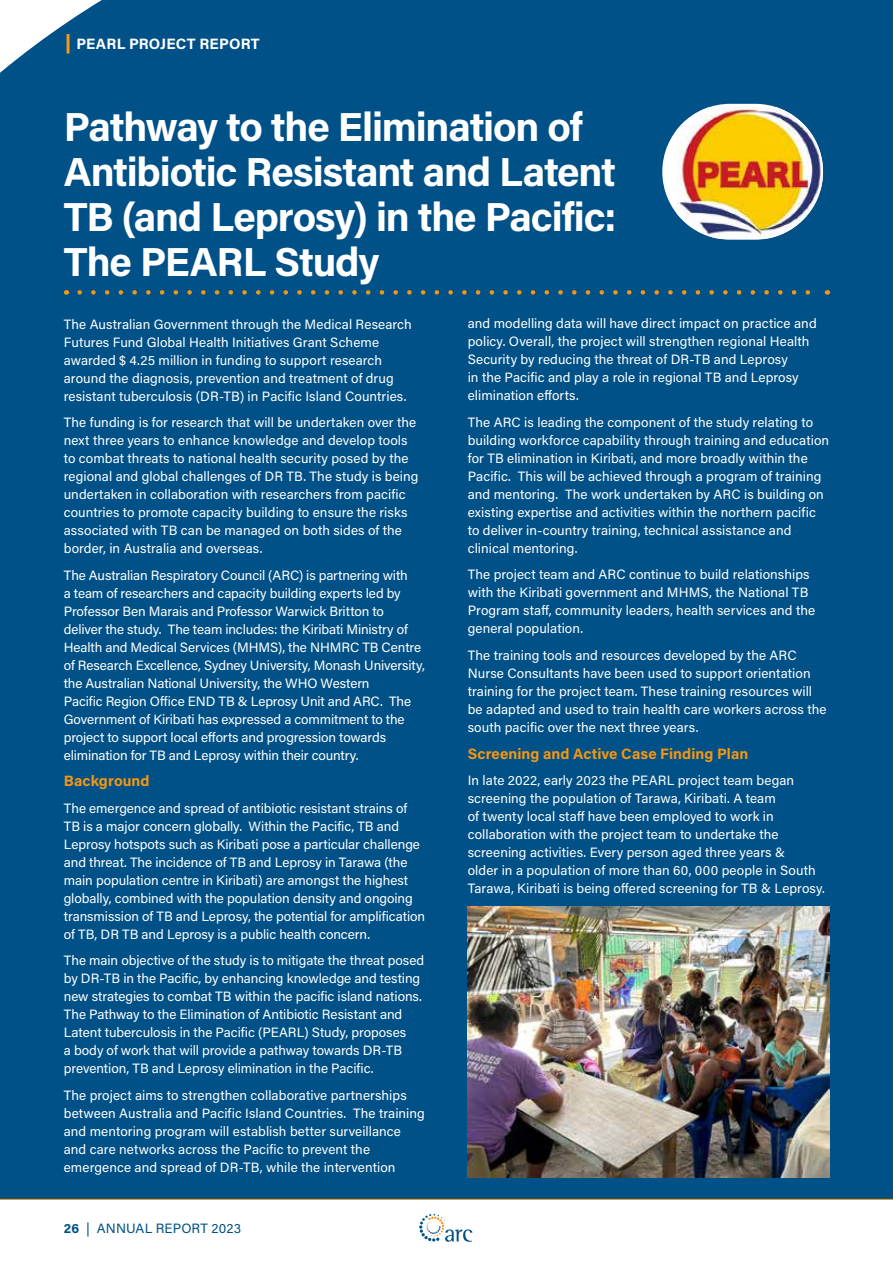
<style>
.page{position:relative;width:893px;height:1263px;background:#fff}
.page>*{position:absolute;margin:0;border:0;box-sizing:border-box;transform-origin:0 0}
.t1{font:700 40.5px/45px "Acumin Pro";letter-spacing:-.03em;color:#fff}
.t2{font:700 15px "Acumin Pro";letter-spacing:.005em;color:#f49712}
.t3{font:700 15px "Acumin Pro";letter-spacing:.015em;color:#fff}
.t4{font:13.5px/18px "Acumin Pro";color:#fff}
.t5{font:13.5px "Acumin Pro";letter-spacing:.01em;color:#005187}
.s1{font-weight:700}
</style>
<div class="page">
<div style="left:0;top:0;width:893px;height:1199px;background:#005187"></div>
<svg style="left:80px;top:290px;width:740px;height:5px;background:#36606c"></svg>
<hr style="left:67px;top:34px;width:3px;height:20px;background:#f49712">
<div style="left:662px;top:104px;width:161px;height:136px;background:#fffffd;border-radius:68px"></div>
<img style="left:676px;top:107px;width:147px;height:131px">
<img style="left:468px;top:907px;width:361px;height:271px">
<svg style="left:0;top:1199px;width:893px;height:34px"></svg>
<svg style="left:419px;top:1214px;width:53px;height:28px"></svg>
<p class="t3" style="left:77px;top:33px;width:185px">PEARL PROJECT REPORT</p>
<h1 class="t1" style="left:64px;top:103px;width:554px">Pathway to the Elimination of<br>Antibiotic Resistant and Latent<br>TB (and Leprosy) in the Pacific:<br>The PEARL Study</h1>
<p class="t4" style="left:64px;top:314px;width:350px">The Australian Government through the Medical Research Futures Fund Global Health Initiatives Grant Scheme awarded $ 4.25 million in funding to support research around the diagnosis, prevention and treatment of drug resistant tuberculosis (DR-TB) in Pacific Island Countries.</p>
<p class="t4" style="left:64px;top:413px;width:356px">The funding is for research that will be undertaken over the next three years to enhance knowledge and develop tools to combat threats to national health security posed by the regional and global challenges of DR TB. The study is being undertaken in collaboration with researchers from pacific countries to promote capacity building to ensure the risks associated with TB can be managed on both sides of the border, in Australia and overseas.</p>
<p class="t4" style="left:64px;top:565px;width:363px">The Australian Respiratory Council (ARC) is partnering with<br>a team of researchers and capacity building experts led by Professor Ben Marais and Professor Warwick Britton to deliver the study. The team includes: the Kiribati Ministry of Health and Medical Services (MHMS), the NHMRC TB Centre of Research Excellence, Sydney University, Monash University, the Australian National University, the WHO Western<br>Pacific Region Office END TB &amp; Leprosy Unit and ARC. The Government of Kiribati has expressed a commitment to the project to support local efforts and progression towards elimination for TB and Leprosy within their country.</p>
<p class="t2" style="left:64px;top:770px;width:87px">Background</p>
<p class="t4" style="left:64px;top:798px;width:363px">The emergence and spread of antibiotic resistant strains of TB is a major concern globally. Within the Pacific, TB and Leprosy hotspots such as Kiribati pose a particular challenge and threat. The incidence of TB and Leprosy in Tarawa (the main population centre in Kiribati) are amongst the highest globally, combined with the population density and ongoing transmission of TB and Leprosy, the potential for amplification of TB, DR TB and Leprosy is a public health concern.</p>
<p class="t4" style="left:64px;top:951px;width:362px">The main objective of the study is to mitigate the threat posed by DR-TB in the Pacific, by enhancing knowledge and testing new strategies to combat TB within the pacific island nations.<br>The Pathway to the Elimination of Antibiotic Resistant and Latent tuberculosis in the Pacific (PEARL) Study, proposes<br>a body of work that will provide a pathway towards DR-TB prevention, TB and Leprosy elimination in the Pacific.</p>
<p class="t4" style="left:64px;top:1085px;width:363px">The project aims to strengthen collaborative partnerships between Australia and Pacific Island Countries. The training and mentoring program will establish better surveillance and care networks across the Pacific to prevent the emergence and spread of DR-TB, while the intervention</p>
<p class="t5" style="left:64px;top:1219px;width:179px"><span class="s1">26</span> | ANNUAL REPORT 2023</p>
<p class="t4" style="left:468px;top:314px;width:350px">and modelling data will have direct impact on practice and policy. Overall, the project will strengthen regional Health Security by reducing the threat of DR-TB and Leprosy<br>in the Pacific and play a role in regional TB and Leprosy elimination efforts.</p>
<p class="t4" style="left:468px;top:413px;width:363px">The ARC is leading the component of the study relating to building workforce capability through training and education for TB elimination in Kiribati, and more broadly within the Pacific. This will be achieved through a program of training and mentoring. The work undertaken by ARC is building on existing expertise and activities within the northern pacific to deliver in-country training, technical assistance and clinical mentoring.</p>
<p class="t4" style="left:468px;top:565px;width:349px">The project team and ARC continue to build relationships with the Kiribati government and MHMS, the National TB Program staff, community leaders, health services and the general population.</p>
<p class="t4" style="left:468px;top:646px;width:360px">The training tools and resources developed by the ARC Nurse Consultants have been used to support orientation training for the project team. These training resources will be adapted and used to train health care workers across the south pacific over the next three years.</p>
<p class="t2" style="left:468px;top:743px;width:282px">Screening and Active Case Finding Plan</p>
<p class="t4" style="left:468px;top:771px;width:359px">In late 2022, early 2023 the PEARL project team began screening the population of Tarawa, Kiribati. A team<br>of twenty local staff have been employed to work in collaboration with the project team to undertake the screening activities. Every person aged three years &amp;<br>older in a population of more than 60, 000 people in South Tarawa, Kiribati is being offered screening for TB &amp; Leprosy.</p>
</div>
